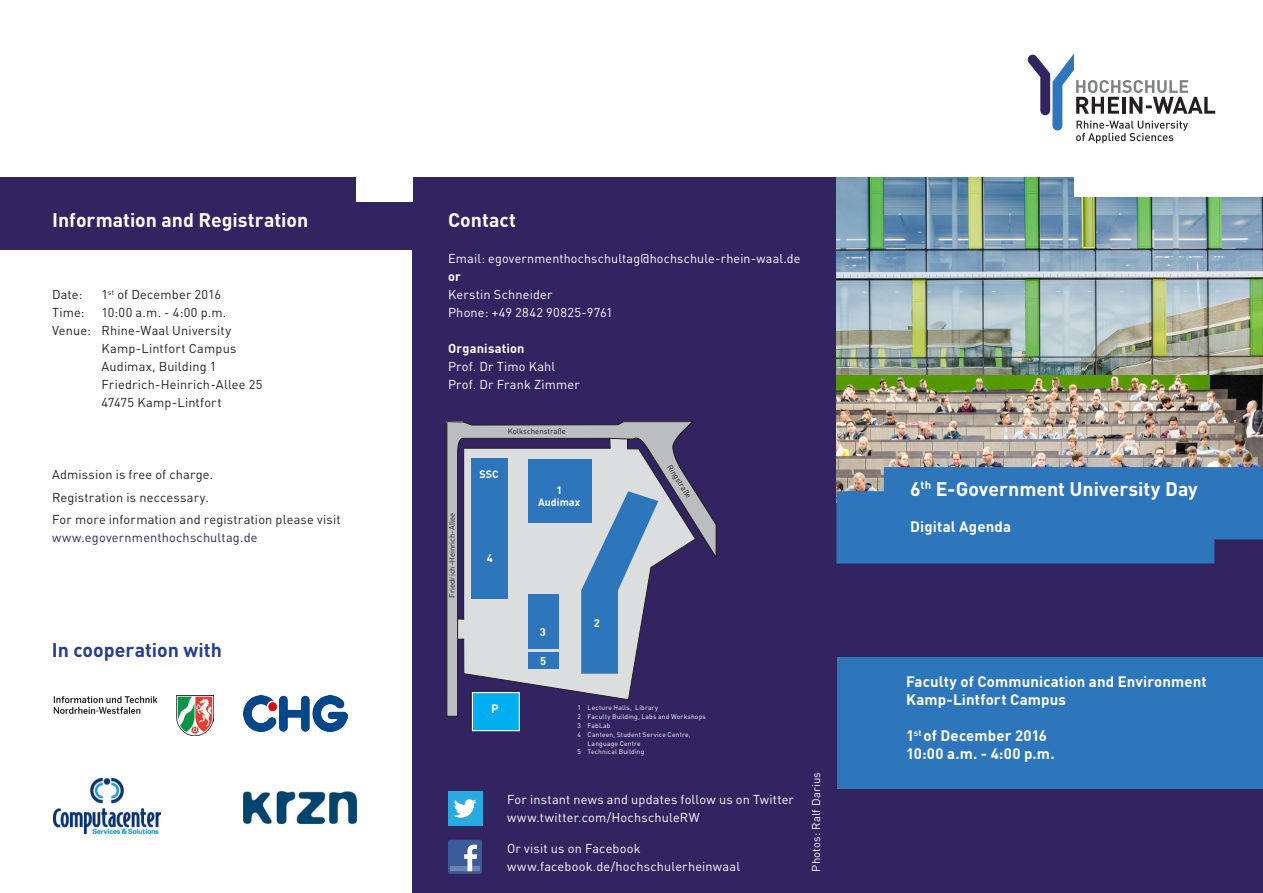
<style>
.page{position:relative;width:1263px;height:893px;background:#fff}
.page>*{position:absolute;margin:0;border:0;box-sizing:border-box;transform-origin:0 0}
.HSRW_Headlines_M_Gem{font:700 19.5px "DINOT";color:#fff}
.t1{font:700 19.5px "DINOT";color:#253f8e}
.t2{font:700 15px "DINOT";letter-spacing:.01em;color:#fff}
.HSRW_Fließtext_DIN{font:12.75px/18px "DINOT";letter-spacing:.015em;color:#fff}
.HSRW_Headlines_M_Gem-2{font:12.75px/18px "DINOT";letter-spacing:.01em;color:#231f20}
.HSRW_Headline_S{font:12.75px/18px "DINOT";letter-spacing:.015em;color:#231f20}
.HSRW_Headlines_M_Gem-3{font:12.75px/18px "DINOT";letter-spacing:.015em;color:#fff}
.t3{font:700 12.15px "DINOT";color:#fff}
.HSRW_Fließtext_DIN-2{font:11.25px "DINOT";letter-spacing:.02em;color:#fff}
.t4{font:700 11.1px "DINOT";color:#fff}
.t5{font:700 10.65px/12.8px "DINOT";color:#fff;text-align:center}
.t6{font:8.85px "DINOT";color:#231f20}
.t7{font:7.8px "DINOT";color:#231f20}
.t8{font:6.75px "DINOT";letter-spacing:.025em;color:#fff}
.s1{color:#322461}
.s2{font-weight:700}
</style>
<div class="page">
<svg style="left:1028px;top:53px;width:187px;height:90px"></svg>
<div style="left:832px;top:536px;width:431px;height:357px;background:#322461"></div>
<div style="left:412px;top:177px;width:425px;height:716px;background:#322461"></div>
<div style="left:448px;top:840px;width:34px;height:34px;background:#3b5b99;border-radius:2px"></div>
<div style="left:450px;top:866px;width:30px;height:5px;background:#6d84b3"></div>
<svg style="left:464px;top:845px;width:13px;height:26px"></svg>
<div style="left:448px;top:791px;width:34px;height:34px;background:#2aaae1"></div>
<svg style="left:454px;top:799px;width:22px;height:19px"></svg>
<div style="left:838px;top:658px;width:425px;height:131px;background:#2e76bc"></div>
<div style="left:0;top:177px;width:412px;height:73px;background:#322461"></div>
<div style="left:356px;top:172px;width:56px;height:30px;background:#fff"></div>
<img style="left:54px;top:778px;width:106px;height:55px">
<img style="left:54px;top:696px;width:159px;height:39px">
<img style="left:244px;top:696px;width:104px;height:35px">
<img style="left:244px;top:791px;width:112px;height:32px">
<img style="left:837px;top:177px;width:426px;height:199px">
<img style="left:836px;top:376px;width:427px;height:91px">
<svg style="left:836px;top:467px;width:427px;height:97px;background:#3174b7"></svg>
<div style="left:1075px;top:170px;width:188px;height:27px;background:#fff"></div>
<svg style="left:446px;top:421px;width:271px;height:296px"></svg>
<div style="left:529px;top:653px;width:30px;height:16px;background:#2e76bc"></div>
<div style="left:472px;top:692px;width:48px;height:39px;background:#00aeef;border:1px solid #fff"></div>
<p class="HSRW_Headlines_M_Gem" style="left:52px;top:207px;width:257px">Information and Registration</p>
<p class="HSRW_Headlines_M_Gem-2" style="left:52px;top:285px;width:32px">Date:</p>
<p class="HSRW_Headlines_M_Gem-2" style="left:102px;top:285px;width:121px">1<sup>st</sup> of December 2016</p>
<p class="HSRW_Headlines_M_Gem-2" style="left:52px;top:303px;width:34px">Time:</p>
<p class="HSRW_Headlines_M_Gem-2" style="left:102px;top:303px;width:126px">10:00 a.m. - 4:00 p.m.</p>
<p class="HSRW_Headlines_M_Gem-2" style="left:52px;top:321px;width:181px">Venue: Rhine-Waal University</p>
<p class="HSRW_Headlines_M_Gem-2" style="left:102px;top:339px;width:162px">Kamp-Lintfort Campus<br>Audimax, Building 1<br>Friedrich-Heinrich-Allee 25</p>
<p class="HSRW_Headlines_M_Gem-2" style="left:102px;top:393px;width:122px">47475 Kamp-Lintfort</p>
<p class="HSRW_Headline_S" style="left:52px;top:465px;width:163px">Admission is free of charge.</p>
<p class="HSRW_Headline_S" style="left:52px;top:488px;width:158px">Registration is neccessary.</p>
<p class="HSRW_Headline_S" style="left:52px;top:510px;width:290px">For more information and registration please visit <span class="s1">www.egovernmenthochschultag.de</span></p>
<p class="t1" style="left:52px;top:637px;width:171px">In cooperation with</p>
<p class="HSRW_Headlines_M_Gem" style="left:448px;top:207px;width:70px">Contact</p>
<p class="HSRW_Headlines_M_Gem-3" style="left:448px;top:249px;width:354px">Email: egovernmenthochschultag@hochschule-rhein-waal.de</p>
<p class="HSRW_Headlines_M_Gem-3" style="left:448px;top:267px;width:106px"><span class="s2">or<br></span>Kerstin Schneider</p>
<p class="HSRW_Fließtext_DIN" style="left:448px;top:303px;width:166px">Phone: +49 2842 90825-9761</p>
<p class="HSRW_Fließtext_DIN" style="left:448px;top:339px;width:133px"><span class="s2">Organisation<br></span>Prof. Dr Timo Kahl<br>Prof. Dr Frank Zimmer</p>
<p class="t7" style="left:447px;top:597px;width:86px;rotate:-90deg">Friedrich-Heinrich-Allee</p>
<p class="t7" style="left:508px;top:426px;width:60px">Kolkschenstraße</p>
<p class="t6" style="left:500px;top:426px;width:67px">Kolkschenstraße</p>
<p class="t5" style="left:480px;top:467px;width:21px">SSC</p>
<p class="t4" style="left:487px;top:551px;width:8px">4</p>
<p class="t5" style="left:538px;top:483px;width:44px">1<br>Audimax</p>
<p class="t4" style="left:540px;top:625px;width:8px">3</p>
<p class="t4" style="left:540px;top:654px;width:8px">5</p>
<p class="t4" style="left:594px;top:616px;width:8px">2</p>
<p class="t6" style="left:672px;top:461px;width:44px;rotate:57deg">Ringstraße</p>
<p class="t7" style="left:673px;top:463px;width:39px;rotate:57deg">Ringstraße</p>
<p class="t3" style="left:491px;top:701px;width:9px">P</p>
<p class="t8" style="left:577px;top:703px;width:82px">1 Lecture Halls, Library</p>
<p class="t8" style="left:577px;top:712px;width:130px">2 Faculty Building, Labs and Workshops</p>
<p class="t8" style="left:577px;top:721px;width:35px">3 FabLab</p>
<p class="t8" style="left:577px;top:730px;width:115px">4 Canteen, Student Service Centre,</p>
<p class="t8" style="left:587px;top:739px;width:55px">Language Centre</p>
<p class="t8" style="left:577px;top:748px;width:69px">5 Technical Building</p>
<p class="HSRW_Fließtext_DIN" style="left:507px;top:790px;width:288px">For instant news and updates follow us on Twitter</p>
<p class="HSRW_Fließtext_DIN" style="left:507px;top:808px;width:194px">www.twitter.com/HochschuleRW</p>
<p class="HSRW_Fließtext_DIN" style="left:507px;top:839px;width:135px">Or visit us on Facebook</p>
<p class="HSRW_Fließtext_DIN" style="left:507px;top:857px;width:234px">www.facebook.de/hochschulerheinwaal</p>
<p class="HSRW_Fließtext_DIN-2" style="left:809px;top:872px;width:101px;rotate:-90deg">Photos: Ralf Darius</p>
<p class="HSRW_Headlines_M_Gem" style="left:910px;top:476px;width:289px">6<sup>th</sup> E-Government University Day</p>
<p class="t2" style="left:910px;top:516px;width:102px">Digital Agenda</p>
<p class="t2" style="left:906px;top:672px;width:302px">Faculty of Communication and Environment</p>
<p class="t2" style="left:906px;top:690px;width:161px">Kamp-Lintfort Campus</p>
<p class="t2" style="left:906px;top:726px;width:142px">1<sup>st</sup> of December 2016</p>
<p class="t2" style="left:906px;top:744px;width:150px">10:00 a.m. - 4:00 p.m.</p>
</div>
